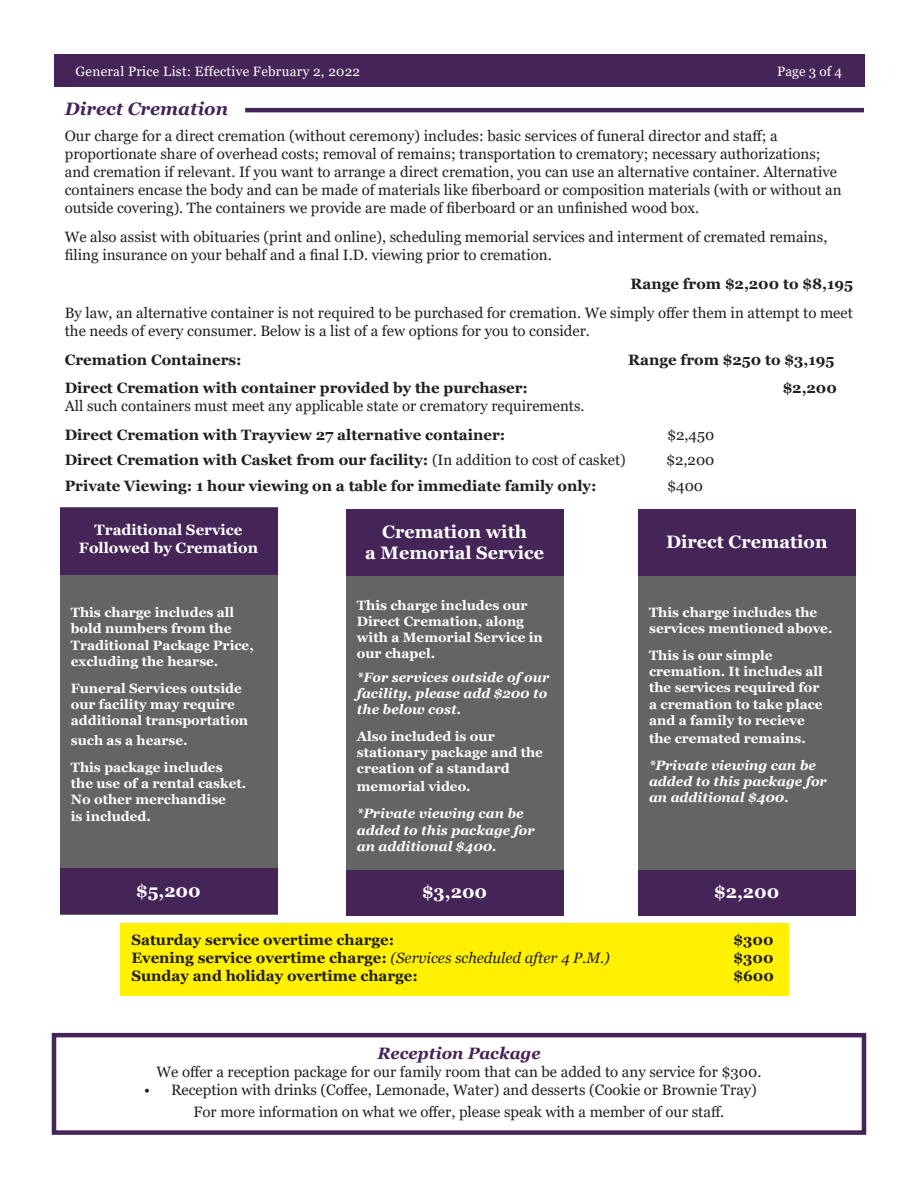
<style>
.page{position:relative;width:918px;height:1188px;background:#fff}
.page>*{position:absolute;margin:0;border:0;box-sizing:border-box;transform-origin:0 0}
.t1{font:700 18px/21.6px "Georgia";color:#fff;text-align:center}
.t2{font:italic 700 18px "Georgia";color:#452458}
.t3{font:italic 700 16.5px "Georgia";color:#452458}
.t4{font:15px/18px "Georgia";color:#231f20}
.t5{font:700 15px "Georgia";color:#231f20}
.t6{font:700 15px/18px "Georgia";color:#fff;text-align:center}
.t7{font:700 13.5px/16.2px "Georgia";color:#fff}
.t8{font:italic 700 13.5px/16.2px "Georgia";color:#fff}
.t9{font:13.5px "Georgia";letter-spacing:.02em;color:#fff}
.s1{font-weight:400}
.s2{font-weight:400;font-style:italic}
</style>
<div class="page">
<div style="left:54px;top:54px;width:810px;height:32px;background:#452458"></div>
<hr style="left:245px;top:108px;width:619px;height:4px;background:#452458">
<div style="left:60px;top:575px;width:217px;height:293px;background:#646464"></div>
<div style="left:346px;top:576px;width:217px;height:294px;background:#646464"></div>
<div style="left:638px;top:576px;width:217px;height:294px;background:#646464"></div>
<div style="left:60px;top:508px;width:217px;height:67px;background:#452458"></div>
<div style="left:60px;top:868px;width:217px;height:46px;background:#452458"></div>
<div style="left:346px;top:509px;width:217px;height:67px;background:#452458"></div>
<div style="left:638px;top:509px;width:217px;height:67px;background:#452458"></div>
<div style="left:346px;top:870px;width:217px;height:46px;background:#452458"></div>
<div style="left:638px;top:870px;width:217px;height:46px;background:#452458"></div>
<div style="left:121px;top:923px;width:668px;height:73px;background:#fff101"></div>
<div style="left:52px;top:1033px;width:814px;height:102px;border:5px solid #452458"></div>
<p class="t9" style="left:76px;top:66px;width:286px">General Price List: Effective February 2, 2022</p>
<p class="t9" style="left:777px;top:63px;width:66px">Page 3 of 4</p>
<p class="t2" style="left:65px;top:102px;width:165px">Direct Cremation</p>
<p class="t4" style="left:65px;top:128px;width:778px">Our charge for a direct cremation (without ceremony) includes: basic services of funeral director and staff; a proportionate share of overhead costs; removal of remains; transportation to crematory; necessary authorizations; and cremation if relevant. If you want to arrange a direct cremation, you can use an alternative container. Alternative containers encase the body and can be made of materials like fiberboard or composition materials (with or without an outside covering). The containers we provide are made of fiberboard or an unfinished wood box.</p>
<p class="t4" style="left:65px;top:229px;width:764px">We also assist with obituaries (print and online), scheduling memorial services and interment of cremated remains, filing insurance on your behalf and a final I.D. viewing prior to cremation.</p>
<p class="t5" style="left:630px;top:278px;width:224px">Range from $2,200 to $8,195</p>
<p class="t4" style="left:65px;top:304px;width:790px">By law, an alternative container is not required to be purchased for cremation. We simply offer them in attempt to meet the needs of every consumer. Below is a list of a few options for you to consider.</p>
<p class="t5" style="left:65px;top:353px;width:178px">Cremation Containers:</p>
<p class="t5" style="left:628px;top:353px;width:208px">Range from $250 to $3,195</p>
<p class="t5" style="left:65px;top:382px;width:465px">Direct Cremation with container provided by the purchaser:</p>
<p class="t5" style="left:783px;top:382px;width:56px">$2,200</p>
<p class="t4" style="left:65px;top:398px;width:521px">All such containers must meet any applicable state or crematory requirements.</p>
<p class="t5" style="left:65px;top:429px;width:442px">Direct Cremation with Trayview 27 alternative container:</p>
<p class="t4" style="left:667px;top:426px;width:49px">$2,450</p>
<p class="t5" style="left:65px;top:454px;width:563px">Direct Cremation with Casket from our facility: <span class="s1">(In addition to cost of casket)</span></p>
<p class="t4" style="left:666px;top:452px;width:50px">$2,200</p>
<p class="t5" style="left:65px;top:479px;width:533px">Private Viewing: 1 hour viewing on a table for immediate family only:</p>
<p class="t4" style="left:667px;top:477px;width:38px">$400</p>
<p class="t6" style="left:79px;top:522px;width:181px">Traditional Service<br>Followed by Cremation</p>
<p class="t1" style="left:365px;top:522px;width:180px">Cremation with<br>a Memorial Service</p>
<p class="t1" style="left:666px;top:533px;width:163px">Direct Cremation</p>
<p class="t7" style="left:71px;top:605px;width:184px">This charge includes all bold numbers from the<br>Traditional Package Price, excluding the hearse.</p>
<p class="t7" style="left:71px;top:681px;width:179px">Funeral Services outside our facility may require additional transportation</p>
<p class="t7" style="left:71px;top:728px;width:153px;line-height:27px">such as a hearse.<br>This package includes</p>
<p class="t7" style="left:71px;top:776px;width:177px">the use of a rental casket.<br>No other merchandise<br>is included.</p>
<p class="t1" style="left:136px;top:881px;width:66px">$5,200</p>
<p class="t7" style="left:357px;top:598px;width:187px">This charge includes our<br>Direct Cremation, along with a Memorial Service in our chapel.</p>
<p class="t8" style="left:357px;top:670px;width:194px">*For services outside of our facility, please add $200 to the below cost.</p>
<p class="t7" style="left:357px;top:729px;width:188px">Also included is our stationary package and the creation of a standard</p>
<p class="t7" style="left:357px;top:780px;width:115px">memorial video.</p>
<p class="t8" style="left:357px;top:807px;width:179px">*Private viewing can be added to this package for an additional $400.</p>
<p class="t7" style="left:649px;top:605px;width:185px">This charge includes the services mentioned above.</p>
<p class="t7" style="left:649px;top:648px;width:175px">This is our simple cremation. It includes all the services required for a cremation to take place and a family to recieve</p>
<p class="t7" style="left:649px;top:731px;width:158px">the cremated remains.</p>
<p class="t8" style="left:649px;top:758px;width:179px">*Private viewing can be added to this package for an additional $400.</p>
<p class="t1" style="left:422px;top:882px;width:67px">$3,200</p>
<p class="t1" style="left:714px;top:882px;width:67px">$2,200</p>
<p class="t5" style="left:131px;top:934px;width:264px">Saturday service overtime charge:</p>
<p class="t5" style="left:734px;top:934px;width:42px">$300</p>
<p class="t5" style="left:131px;top:952px;width:480px">Evening service overtime charge: <span class="s2">(Services scheduled after 4 P.M.)</span></p>
<p class="t5" style="left:734px;top:952px;width:42px">$300</p>
<p class="t5" style="left:131px;top:970px;width:288px">Sunday and holiday overtime charge:</p>
<p class="t5" style="left:734px;top:970px;width:42px">$600</p>
<p class="t3" style="left:377px;top:1047px;width:165px">Reception Package</p>
<p class="t4" style="left:157px;top:1064px;width:606px">We offer a reception package for our family room that can be added to any service for $300.</p>
<p class="t4" style="left:194px;top:1081px;width:565px;line-height:21.6px;text-indent:-50px">• Reception with drinks (Coffee, Lemonade, Water) and desserts (Cookie or Brownie Tray)<br>For more information on what we offer, please speak with a member of our staff.</p>
</div>
